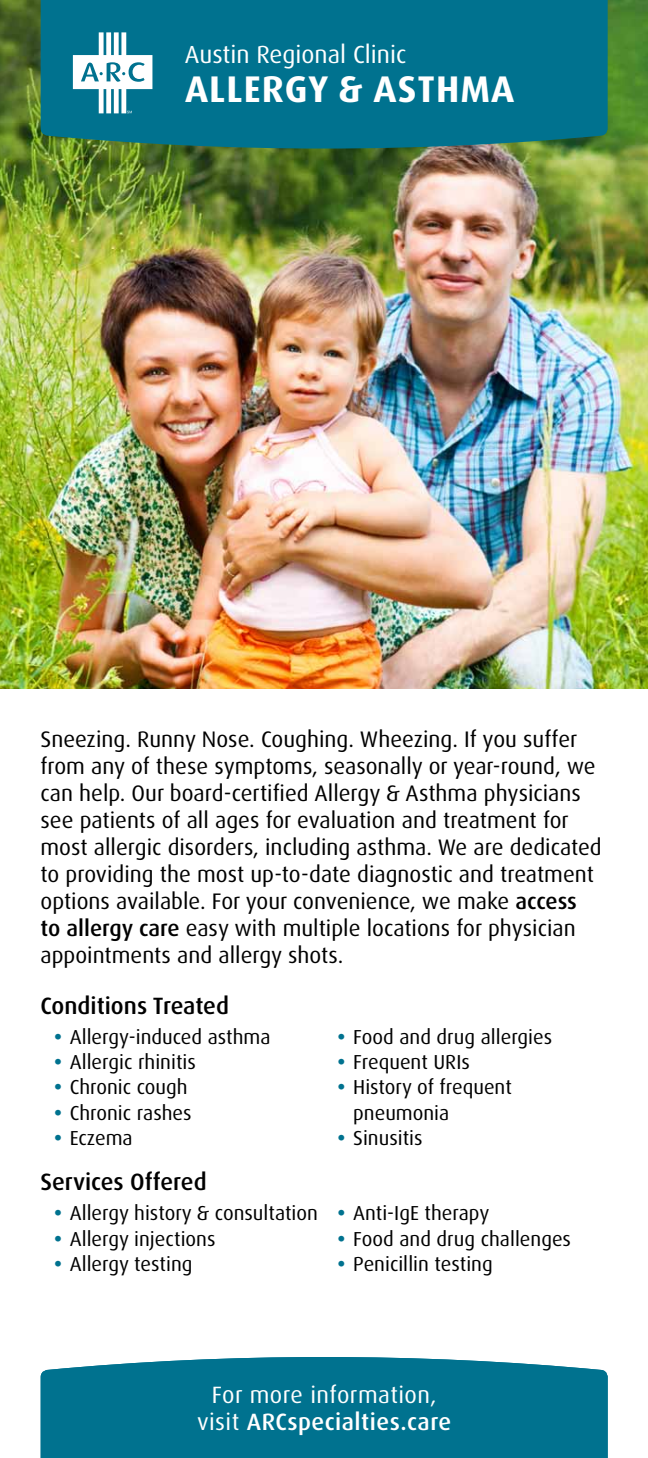
<style>
.page{position:relative;width:648px;height:1458px;background:#fff}
.page>*{position:absolute;margin:0;border:0;box-sizing:border-box;transform-origin:0 0}
.HEADER-SPECIALTY{font:700 37.12px "Dax Pro";letter-spacing:.03em;color:#fff}
.HEADER-SPECIALTY-2{font:24.75px "Dax Pro";color:#fff}
.t1{font:23.62px/27px "Dax Pro";letter-spacing:.02em;color:#fff;text-align:center}
.HEADER-CONDITIONS{font:500 23.62px "Dax Pro";color:#000}
.BODY_COPY{font:22.5px/27px "Dax Pro";color:#000}
.t2{font:20.25px/25.2px "Dax Pro";color:#000}
.s1{font-weight:500}
.s2{font-weight:700;color:#00728f}
</style>
<div class="page">
<img style="left:0;top:0;width:648px;height:688px">
<div style="left:41px;top:1357px;width:567px;height:101px;background:#00728f"></div>
<div style="left:41px;top:0;width:567px;height:153px;background:#00728f"></div>
<svg style="left:73px;top:32px;width:79px;height:81px"></svg>
<p class="HEADER-SPECIALTY-2" style="left:185px;top:39px;width:223px">Austin Regional Clinic</p>
<p class="HEADER-SPECIALTY" style="left:185px;top:65px;width:331px">ALLERGY &amp; ASTHMA</p>
<p class="BODY_COPY" style="left:40px;top:725px;width:563px">Sneezing. Runny Nose. Coughing. Wheezing. If you suffer from any of these symptoms, seasonally or year-round, we can help. Our board-certified Allergy &amp; Asthma physicians see patients of all ages for evaluation and treatment for most allergic disorders, including asthma. We are dedicated to providing the most up-to-date diagnostic and treatment options available. For your convenience, we make <span class="s1">access to allergy care</span> easy with multiple locations for physician appointments and allergy shots.</p>
<p class="HEADER-CONDITIONS" style="left:40px;top:990px;width:190px">Conditions Treated</p>
<p class="t2" style="left:54px;top:1024px;width:218px"><span class="s2">•</span> Allergy-induced asthma</p>
<p class="t2" style="left:54px;top:1050px;width:143px"><span class="s2">•</span> Allergic rhinitis</p>
<p class="t2" style="left:54px;top:1075px;width:135px"><span class="s2">•</span> Chronic cough</p>
<p class="t2" style="left:54px;top:1100px;width:139px"><span class="s2">•</span> Chronic rashes</p>
<p class="t2" style="left:54px;top:1125px;width:80px"><span class="s2">•</span> Eczema</p>
<p class="t2" style="left:338px;top:1024px;width:216px"><span class="s2">•</span> Food and drug allergies</p>
<p class="t2" style="left:338px;top:1050px;width:134px"><span class="s2">•</span> Frequent URIs</p>
<p class="t2" style="left:353px;top:1075px;width:160px;text-indent:-16px"><span class="s2">•</span> History of frequent pneumonia</p>
<p class="t2" style="left:338px;top:1125px;width:87px"><span class="s2">•</span> Sinusitis</p>
<p class="HEADER-CONDITIONS" style="left:40px;top:1167px;width:168px">Services Offered</p>
<p class="t2" style="left:54px;top:1201px;width:265px"><span class="s2">•</span> Allergy history &amp; consultation</p>
<p class="t2" style="left:54px;top:1226px;width:163px"><span class="s2">•</span> Allergy injections</p>
<p class="t2" style="left:54px;top:1251px;width:140px"><span class="s2">•</span> Allergy testing</p>
<p class="t2" style="left:338px;top:1201px;width:153px"><span class="s2">•</span> Anti-IgE therapy</p>
<p class="t2" style="left:338px;top:1226px;width:235px"><span class="s2">•</span> Food and drug challenges</p>
<p class="t2" style="left:338px;top:1251px;width:157px"><span class="s2">•</span> Penicillin testing</p>
<p class="t1" style="left:197px;top:1382px;width:256px">For more information, visit <span class="s1">ARCspecialties.care</span></p>
</div>
